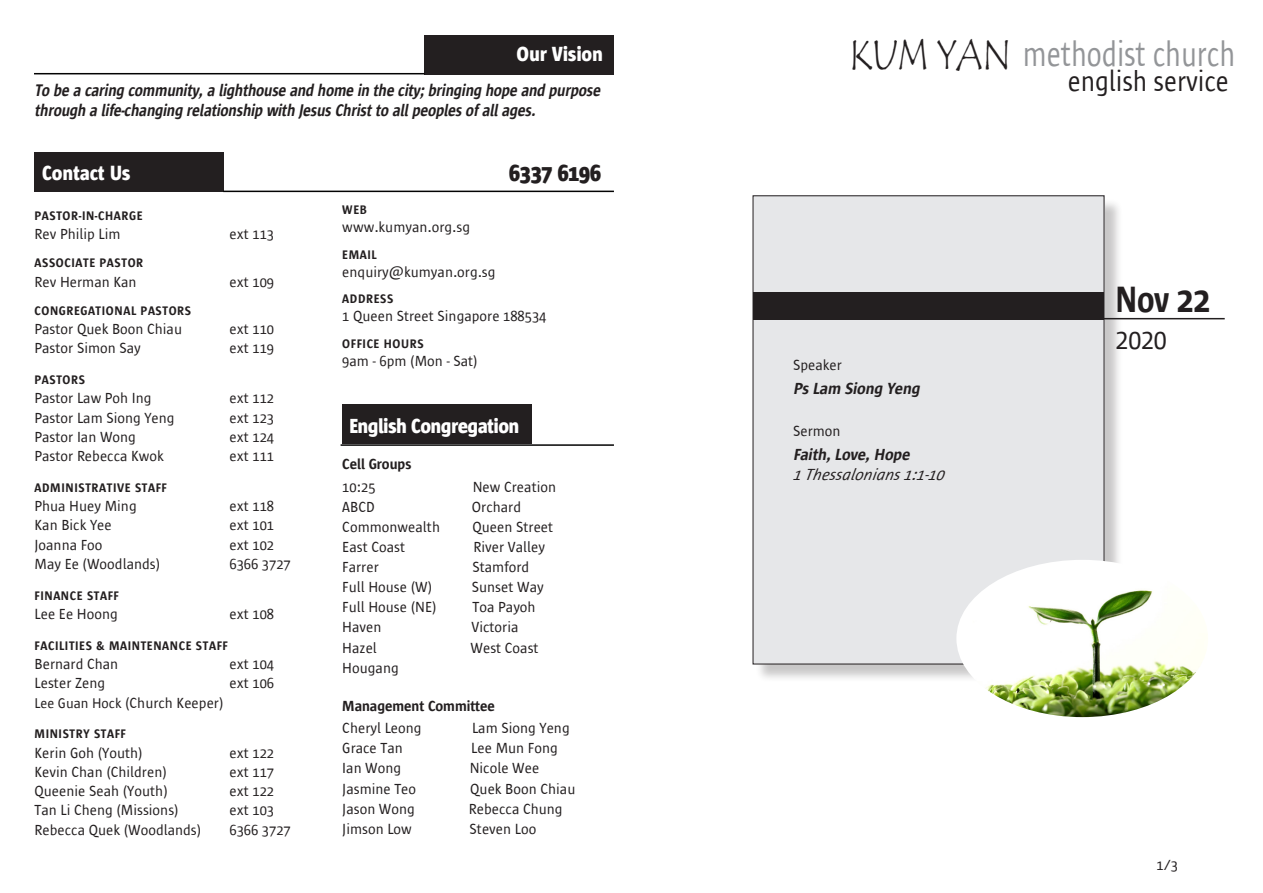
<style>
.page{position:relative;width:1263px;height:893px;background:#fff}
.page>*{position:absolute;margin:0;border:0;box-sizing:border-box;transform-origin:0 0}
.t1{font:42.9px "Tempus Sans ITC";letter-spacing:-.01em;color:#231f20;scale:.82 1}
.t2{font:600 37.5px "Sun Sans";color:#231f20;scale:.9 1}
.t3{font:36.3px "Sun Sans";letter-spacing:-.005em;color:#939598;scale:.82 1}
.t4{font:30px "Sun Sans";color:#231f20;scale:.9 1}
.t5{font:29.7px "Sun Sans";letter-spacing:-.005em;color:#231f20;scale:.91 1}
.t6{font:800 24px "Sun Sans";color:#231f20;scale:.9 1}
.t7{font:800 21px "Sun Sans";color:#fff;scale:.9 1}
.t8{font:800 21px "Sun Sans";letter-spacing:.02em;color:#fff;scale:.9 1}
.t9{font:italic 600 17.25px/20.7px "Sun Sans";color:#231f20;scale:.9 1}
.t10{font:italic 16.5px/19.8px "Sun Sans";color:#231f20}
.t11{font:italic 600 16.5px "Sun Sans";color:#231f20}
.t12{font:15px "Sun Sans";color:#231f20}
.t13{font:600 15px "Sun Sans";color:#231f20}
.t14{font:600 12.75px "Sun Sans";letter-spacing:.05em;color:#231f20}
.s1{font-size:14.4px}
.s2{font-weight:600}
</style>
<div class="page">
<div style="left:342px;top:405px;width:189px;height:39px;background:#231f20"></div>
<div style="left:34px;top:152px;width:189px;height:40px;background:#231f20"></div>
<hr style="left:223px;top:191px;width:391px;height:1px;background:#030303">
<div style="left:425px;top:35px;width:189px;height:39px;background:#231f20"></div>
<hr style="left:34px;top:73px;width:391px;height:1px;background:#030303">
<div style="left:755px;top:198px;width:368px;height:485px;background:#231f20;opacity:.25"></div>
<div style="left:753px;top:196px;width:351px;height:468px;background:#e6e7e9"></div>
<div style="left:753px;top:292px;width:350px;height:28px;background:#231f20"></div>
<hr style="left:1077px;top:318px;width:148px;height:1px;background:#231f20">
<img style="left:956px;top:560px;width:246px;height:157px">
<hr style="left:341px;top:444px;width:273px;height:2px;background:#030303">
<p class="t8" style="left:517px;top:42px;width:97px">Our Vision</p>
<p class="t9" style="left:35px;top:80px;width:633px">To be a caring community,a lighthouse and home in the city;bringing hope and purpose through a life-changing relationship with Jesus Christto allpeoples of allages.</p>
<p class="t8" style="left:43px;top:162px;width:99px">Contact Us</p>
<p class="t14" style="left:35px;top:209px;width:109px">PASTOR-IN-CHARGE</p>
<p class="t12" style="left:35px;top:226px;width:87px">Rev Philip Lim</p>
<p class="t12" style="left:230px;top:226px;width:46px">ext 113</p>
<p class="t14" style="left:35px;top:256px;width:110px">ASSOCIATE PASTOR</p>
<p class="t12" style="left:35px;top:274px;width:104px">Rev Herman Kan</p>
<p class="t12" style="left:230px;top:274px;width:46px">ext 109</p>
<p class="t14" style="left:35px;top:304px;width:158px">CONGREGATIONAL PASTORS</p>
<p class="t12" style="left:35px;top:321px;width:149px">Pastor Quek Boon Chiau</p>
<p class="t12" style="left:230px;top:321px;width:46px">ext 110</p>
<p class="t12" style="left:35px;top:340px;width:108px">Pastor Simon Say</p>
<p class="t12" style="left:230px;top:340px;width:46px">ext 119</p>
<p class="t14" style="left:35px;top:373px;width:52px">PASTORS</p>
<p class="t12" style="left:35px;top:390px;width:119px">Pastor Law Poh Ing</p>
<p class="t12" style="left:230px;top:390px;width:46px">ext 112</p>
<p class="t12" style="left:35px;top:410px;width:142px">Pastor Lam Siong Yeng</p>
<p class="t12" style="left:230px;top:410px;width:46px">ext 123</p>
<p class="t12" style="left:35px;top:429px;width:103px">Pastor Ian Wong</p>
<p class="t12" style="left:230px;top:429px;width:46px">ext 124</p>
<p class="t12" style="left:35px;top:448px;width:131px">Pastor Rebecca Kwok</p>
<p class="t12" style="left:230px;top:448px;width:46px">ext 111</p>
<p class="t14" style="left:35px;top:481px;width:134px">ADMINISTRATIVE STAFF</p>
<p class="t12" style="left:35px;top:498px;width:104px">Phua Huey Ming</p>
<p class="t12" style="left:230px;top:498px;width:46px">ext 118</p>
<p class="t12" style="left:35px;top:517px;width:79px">Kan Bick Yee</p>
<p class="t12" style="left:230px;top:517px;width:46px">ext 101</p>
<p class="t12" style="left:35px;top:537px;width:69px">Joanna Foo</p>
<p class="t12" style="left:230px;top:537px;width:46px">ext 102</p>
<p class="t12" style="left:35px;top:556px;width:127px">May Ee (Woodlands)</p>
<p class="t12" style="left:230px;top:556px;width:63px">6366 3727</p>
<p class="t14" style="left:35px;top:589px;width:86px">FINANCE STAFF</p>
<p class="t12" style="left:35px;top:606px;width:85px">Lee Ee Hoong</p>
<p class="t12" style="left:230px;top:606px;width:46px">ext 108</p>
<p class="t14" style="left:35px;top:639px;width:195px">FACILITIES &amp; MAINTENANCE STAFF</p>
<p class="t12" style="left:35px;top:656px;width:85px">Bernard Chan</p>
<p class="t12" style="left:230px;top:656px;width:46px">ext 104</p>
<p class="t12" style="left:35px;top:675px;width:72px">Lester Zeng</p>
<p class="t12" style="left:230px;top:675px;width:46px">ext 106</p>
<p class="t12" style="left:35px;top:695px;width:191px"><span class="s1">Lee Guan Hock</span> (Church Keeper)</p>
<p class="t14" style="left:35px;top:727px;width:93px">MINISTRY STAFF</p>
<p class="t12" style="left:35px;top:745px;width:110px">Kerin Goh (Youth)</p>
<p class="t12" style="left:230px;top:745px;width:46px">ext 122</p>
<p class="t12" style="left:35px;top:764px;width:134px">Kevin Chan (Children)</p>
<p class="t12" style="left:230px;top:764px;width:46px">ext 117</p>
<p class="t12" style="left:35px;top:783px;width:135px">Queenie Seah (Youth)</p>
<p class="t12" style="left:230px;top:783px;width:46px">ext 122</p>
<p class="t12" style="left:35px;top:802px;width:146px">Tan Li Cheng (Missions)</p>
<p class="t12" style="left:230px;top:802px;width:46px">ext 103</p>
<p class="t12" style="left:35px;top:822px;width:168px">Rebecca Quek (Woodlands)</p>
<p class="t12" style="left:230px;top:822px;width:63px">6366 3727</p>
<p class="t6" style="left:509px;top:160px;width:103px">6337 6196</p>
<p class="t14" style="left:342px;top:203px;width:26px">WEB</p>
<p class="t12" style="left:342px;top:219px;width:129px">www.kumyan.org.sg</p>
<p class="t14" style="left:342px;top:248px;width:36px">EMAIL</p>
<p class="t12" style="left:342px;top:264px;width:155px">enquiry@kumyan.org.sg</p>
<p class="t14" style="left:342px;top:292px;width:53px">ADDRESS</p>
<p class="t12" style="left:342px;top:308px;width:206px">1 Queen Street Singapore 188534</p>
<p class="t14" style="left:342px;top:337px;width:83px">OFFICE HOURS</p>
<p class="t12" style="left:342px;top:353px;width:137px">9am - 6pm (Mon - Sat)</p>
<p class="t7" style="left:349px;top:415px;width:190px">English Congregation</p>
<p class="t13" style="left:342px;top:456px;width:71px">Cell Groups</p>
<p class="t12" style="left:342px;top:479px;width:35px">10:25</p>
<p class="t12" style="left:473px;top:479px;width:85px">New Creation</p>
<p class="t12" style="left:342px;top:499px;width:34px">ABCD</p>
<p class="t12" style="left:472px;top:499px;width:51px">Orchard</p>
<p class="t12" style="left:342px;top:519px;width:99px">Commonwealth</p>
<p class="t12" style="left:472px;top:519px;width:82px">Queen Street</p>
<p class="t12" style="left:342px;top:539px;width:64px">East Coast</p>
<p class="t12" style="left:474px;top:539px;width:73px">River Valley</p>
<p class="t12" style="left:342px;top:559px;width:38px">Farrer</p>
<p class="t12" style="left:472px;top:559px;width:58px">Stamford</p>
<p class="t12" style="left:342px;top:579px;width:91px">Full House (W)</p>
<p class="t12" style="left:472px;top:579px;width:73px">Sunset Way</p>
<p class="t12" style="left:342px;top:599px;width:96px">Full House (NE)</p>
<p class="t12" style="left:473px;top:599px;width:65px">Toa Payoh</p>
<p class="t12" style="left:342px;top:620px;width:41px">Haven</p>
<p class="t12" style="left:472px;top:620px;width:48px">Victoria</p>
<p class="t12" style="left:342px;top:640px;width:36px">Hazel</p>
<p class="t12" style="left:470px;top:640px;width:70px">West Coast</p>
<p class="t12" style="left:342px;top:660px;width:58px">Hougang</p>
<p class="t13" style="left:342px;top:698px;width:154px">Management Committee</p>
<p class="t12" style="left:342px;top:720px;width:81px">Cheryl Leong</p>
<p class="t12" style="left:472px;top:720px;width:99px">Lam Siong Yeng</p>
<p class="t12" style="left:342px;top:740px;width:62px">Grace Tan</p>
<p class="t12" style="left:471px;top:740px;width:88px">Lee Mun Fong</p>
<p class="t12" style="left:342px;top:760px;width:60px">Ian Wong</p>
<p class="t12" style="left:470px;top:760px;width:71px">Nicole Wee</p>
<p class="t12" style="left:342px;top:781px;width:75px">Jasmine Teo</p>
<p class="t12" style="left:470px;top:781px;width:107px">Quek Boon Chiau</p>
<p class="t12" style="left:342px;top:801px;width:74px">Jason Wong</p>
<p class="t12" style="left:469px;top:801px;width:95px">Rebecca Chung</p>
<p class="t12" style="left:342px;top:821px;width:71px">Jimson Low</p>
<p class="t12" style="left:470px;top:821px;width:68px">Steven Loo</p>
<p class="t1" style="left:849px;top:27px;width:199px">KUM YAN</p>
<p class="t3" style="left:1023px;top:34px;width:261px">methodist church</p>
<p class="t5" style="left:1068px;top:65px;width:179px">english service</p>
<p class="t12" style="left:793px;top:357px;width:50px">Speaker</p>
<p class="t11" style="left:793px;top:380px;width:131px">Ps Lam Siong Yeng</p>
<p class="t12" style="left:793px;top:423px;width:49px">Sermon</p>
<p class="t10" style="left:793px;top:445px;width:156px"><span class="s2">Faith, Love, Hope<br></span>1 Thessalonians 1:1-10</p>
<p class="t2" style="left:1116px;top:279px;width:107px">Nov 22</p>
<p class="t4" style="left:1116px;top:323px;width:58px">2020</p>
<p class="t12" style="left:1156px;top:857px;width:23px">1/3</p>
</div>
